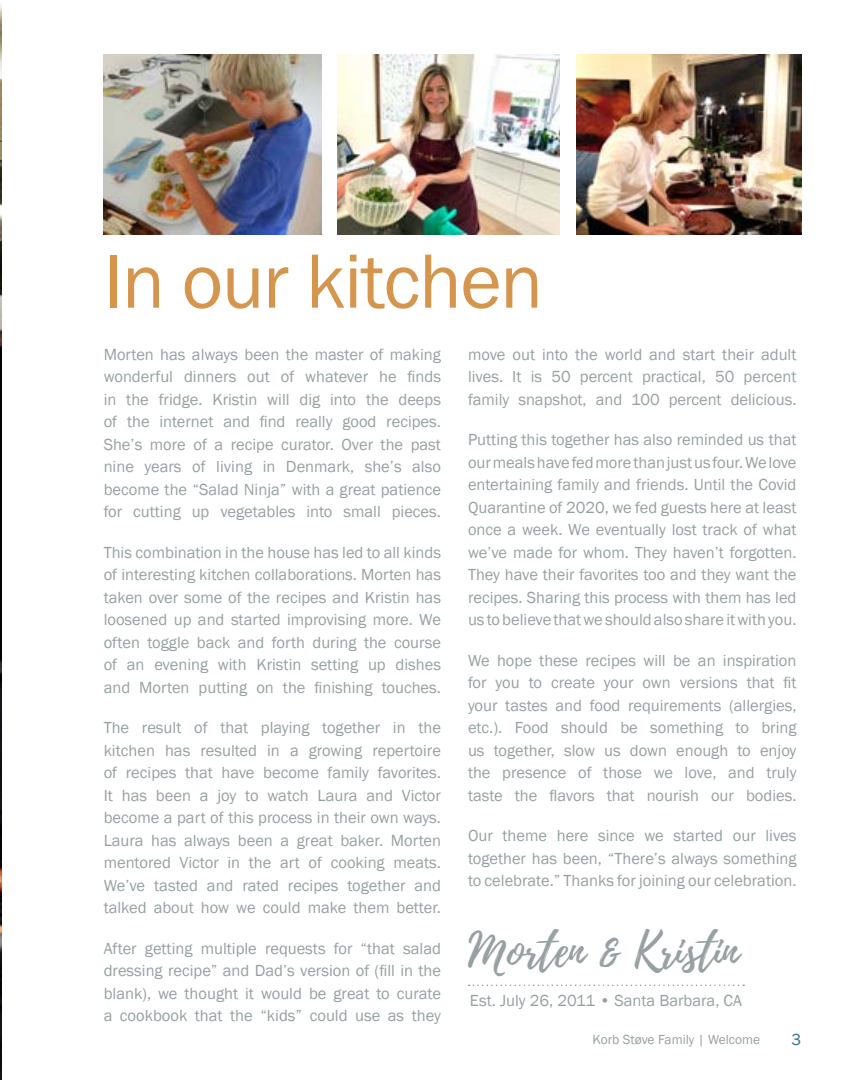
<style>
.page{position:relative;width:864px;height:1080px;background:#fff}
.page>*{position:absolute;margin:0;border:0;box-sizing:border-box;transform-origin:0 0}
.t1{font:79.5px "Franklin Gothic";letter-spacing:-.02em;color:#d5954d}
.t2{font:46.5px "Playlist Script";color:#97a0a2}
.t3{font:16.5px/22.5px "Franklin Gothic";color:#96a0a2;text-align:justify}
.t4{font:16.5px "Franklin Gothic";color:#38718c}
.t5{font:13.5px "Franklin Gothic";color:#96a0a2}
</style>
<div class="page">
<svg style="left:469px;top:985px;width:275px;height:1px"></svg>
<img style="left:104px;top:54px;width:218px;height:180px">
<img style="left:338px;top:54px;width:222px;height:180px">
<img style="left:577px;top:54px;width:224px;height:180px">
<img style="left:0;top:4px;width:2px;height:1076px">
<h1 class="t1" style="left:104px;top:232px;width:441px">In our kitchen</h1>
<p class="t3" style="left:104px;top:343px;width:339px">Morten has always been the master of making wonderful dinners out of whatever he finds in the fridge. Kristin will dig into the deeps of the internet and find really good recipes.<br>She’s more of a recipe curator. Over the past nine years of living in Denmark, she’s also become the “Salad Ninja” with a great patience for cutting up vegetables into small pieces.</p>
<p class="t3" style="left:104px;top:541px;width:339px">This combination in the house has led to all kinds of interesting kitchen collaborations. Morten has taken over some of the recipes and Kristin has loosened up and started improvising more. We often toggle back and forth during the course of an evening with Kristin setting up dishes and Morten putting on the finishing touches.</p>
<p class="t3" style="left:104px;top:717px;width:339px">The result of that playing together in the kitchen has resulted in a growing repertoire of recipes that have become family favorites.<br>It has been a joy to watch Laura and Victor become a part of this process in their own ways.<br>Laura has always been a great baker. Morten mentored Victor in the art of cooking meats.<br>We’ve tasted and rated recipes together and talked about how we could make them better.</p>
<p class="t3" style="left:104px;top:937px;width:339px">After getting multiple requests for “that salad dressing recipe” and Dad’s version of (fill in the blank), we thought it would be great to curate a cookbook that the “kids” could use as they</p>
<p class="t3" style="left:468px;top:343px;width:330px">move out into the world and start their adult lives. It is 50 percent practical, 50 percent family snapshot, and 100 percent delicious.</p>
<p class="t3" style="left:468px;top:429px;width:330px">Putting this together has also reminded us that our meals have fed more than just us four. We love entertaining family and friends. Until the Covid Quarantine of 2020, we fed guests here at least once a week. We eventually lost track of what we’ve made for whom. They haven’t forgotten.<br>They have their favorites too and they want the recipes. Sharing this process with them has led us to believe that we should also share it with you.</p>
<p class="t3" style="left:468px;top:649px;width:330px">We hope these recipes will be an inspiration for you to create your own versions that fit your tastes and food requirements (allergies, etc.). Food should be something to bring us together, slow us down enough to enjoy the presence of those we love, and truly taste the flavors that nourish our bodies.</p>
<p class="t3" style="left:468px;top:825px;width:330px">Our theme here since we started our lives together has been, “There’s always something to celebrate.” Thanks for joining our celebration.</p>
<h2 class="t2" style="left:468px;top:918px;width:272px">Morten &amp; Kristin</h2>
<p class="t3" style="left:470px;top:989px;width:274px">Est. July 26, 2011 • Santa Barbara, CA</p>
<p class="t5" style="left:593px;top:1031px;width:169px">Korb Støve Family | Welcome</p>
<p class="t4" style="left:792px;top:1030px;width:11px">3</p>
</div>
